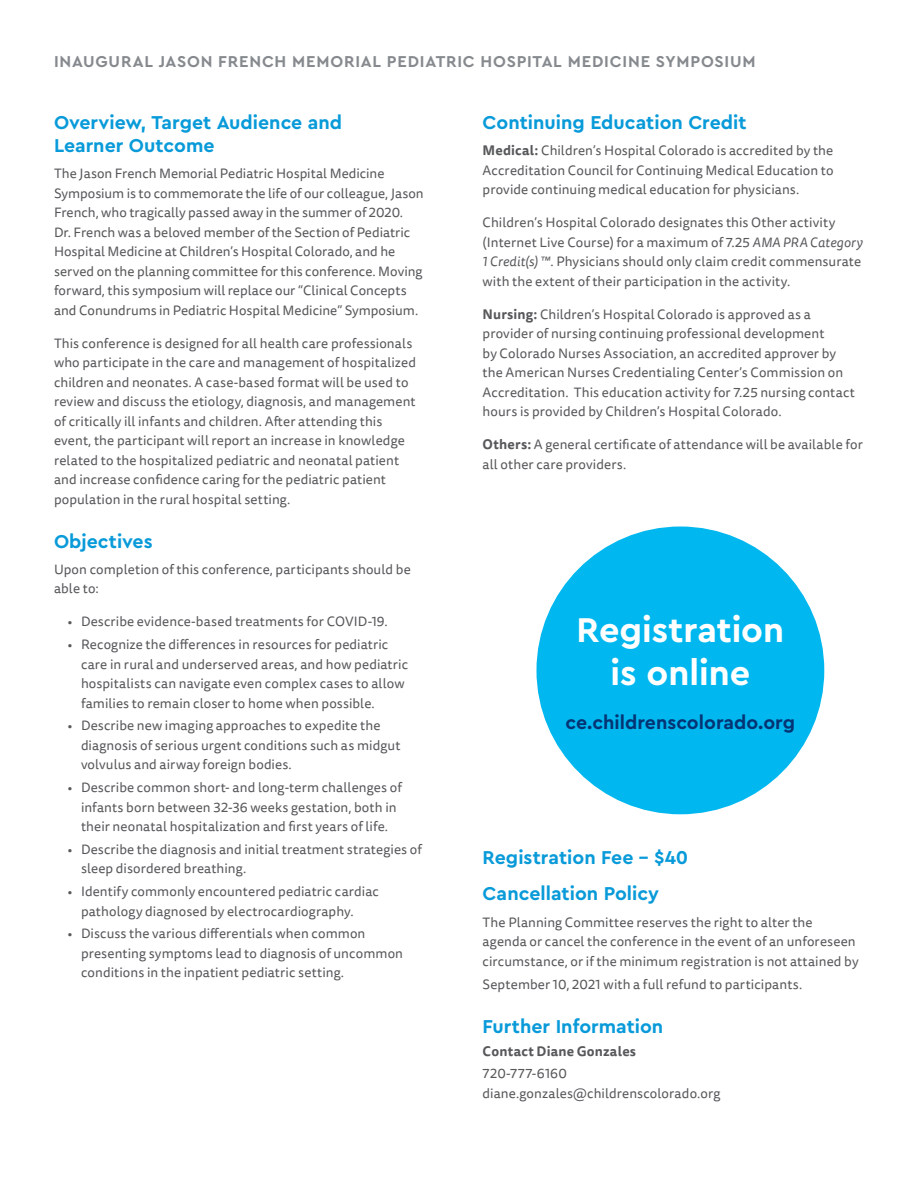
<style>
.page{position:relative;width:918px;height:1188px;background:#fff}
.page>*{position:absolute;margin:0;border:0;box-sizing:border-box;transform-origin:0 0}
.Medium_Header{font:700 36px/43.2px "Cera PRO";color:#fff;text-align:center}
.Second_Level_Header{font:700 19.5px/23.4px "Cera PRO";color:#089ad9}
.Second_Level_Header-2{font:700 19.5px "Cera PRO";color:#053474}
.Eyebrow{font:700 16.5px "Cera PRO";letter-spacing:.05em;color:#868a8e}
.Body_Copy_-_Preferre{font:13.5px/19.5px "Tisa Sans OT";letter-spacing:.005em;color:#57585a}
.Third_Level_Header{font:700 13.5px "Tisa Sans OT";letter-spacing:.015em;color:#57585a}
.s1{font-weight:700}
.s2{font-style:italic}
</style>
<div class="page">
<div style="left:536px;top:526px;width:288px;height:288px;background:#00b8ef;border-radius:50%"></div>
<p class="Eyebrow" style="left:54px;top:51px;width:703px">INAUGURAL JASON FRENCH MEMORIAL PEDIATRIC HOSPITAL MEDICINE SYMPOSIUM</p>
<p class="Second_Level_Header" style="left:54px;top:110px;width:290px">Overview, Target Audience and<br>Learner Outcome</p>
<p class="Body_Copy_-_Preferre" style="left:54px;top:165px;width:371px">The Jason French Memorial Pediatric Hospital Medicine Symposium is to commemorate the life of our colleague, Jason French, who tragically passed away in the summer of 2020.<br>Dr. French was a beloved member of the Section of Pediatric Hospital Medicine at Children’s Hospital Colorado, and he served on the planning committee for this conference. Moving forward, this symposium will replace our “Clinical Concepts and Conundrums in Pediatric Hospital Medicine” Symposium.</p>
<p class="Body_Copy_-_Preferre" style="left:54px;top:334px;width:364px">This conference is designed for all health care professionals who participate in the care and management of hospitalized children and neonates. A case-based format will be used to review and discuss the etiology, diagnosis, and management of critically ill infants and children. After attending this event, the participant will report an increase in knowledge related to the hospitalized pediatric and neonatal patient and increase confidence caring for the pediatric patient population in the rural hospital setting.</p>
<p class="Second_Level_Header" style="left:54px;top:529px;width:100px">Objectives</p>
<p class="Body_Copy_-_Preferre" style="left:54px;top:560px;width:358px">Upon completion of this conference, participants should be able to:</p>
<p class="Body_Copy_-_Preferre" style="left:68px;top:613px;width:322px">• Describe evidence-based treatments for COVID-19.</p>
<p class="Body_Copy_-_Preferre" style="left:81px;top:635px;width:329px;text-indent:-14px">• Recognize the differences in resources for pediatric care in rural and underserved areas, and how pediatric hospitalists can navigate even complex cases to allow families to remain closer to home when possible.</p>
<p class="Body_Copy_-_Preferre" style="left:81px;top:717px;width:321px;text-indent:-14px">• Describe new imaging approaches to expedite the diagnosis of serious urgent conditions such as midgut volvulus and airway foreign bodies.</p>
<p class="Body_Copy_-_Preferre" style="left:81px;top:778px;width:322px;text-indent:-14px">• Describe common short- and long-term challenges of infants born between 32-36 weeks gestation, both in their neonatal hospitalization and first years of life.</p>
<p class="Body_Copy_-_Preferre" style="left:81px;top:840px;width:342px;text-indent:-14px">• Describe the diagnosis and initial treatment strategies of sleep disordered breathing.</p>
<p class="Body_Copy_-_Preferre" style="left:81px;top:882px;width:300px;text-indent:-14px">• Identify commonly encountered pediatric cardiac pathology diagnosed by electrocardiography.</p>
<p class="Body_Copy_-_Preferre" style="left:81px;top:925px;width:324px;text-indent:-14px">• Discuss the various differentials when common presenting symptoms lead to diagnosis of uncommon conditions in the inpatient pediatric setting.</p>
<p class="Second_Level_Header" style="left:483px;top:110px;width:265px">Continuing Education Credit</p>
<p class="Body_Copy_-_Preferre" style="left:483px;top:141px;width:353px;text-align:justify"><span class="s1">Medical:</span> Children’s Hospital Colorado is accredited by the Accreditation Council for Continuing Medical Education to provide continuing medical education for physicians.</p>
<p class="Body_Copy_-_Preferre" style="left:483px;top:213px;width:381px">Children’s Hospital Colorado designates this Other activity (Internet Live Course) for a maximum of 7.25 <span class="s2">AMA PRA Category 1 Credit(s) ™</span>. Physicians should only claim credit commensurate with the extent of their participation in the activity.</p>
<p class="Body_Copy_-_Preferre" style="left:483px;top:305px;width:374px"><span class="s1">Nursing:</span> Children’s Hospital Colorado is approved as a provider of nursing continuing professional development<br>by Colorado Nurses Association, an accredited approver by the American Nurses Credentialing Center’s Commission on Accreditation. This education activity for 7.25 nursing contact hours is provided by Children’s Hospital Colorado.</p>
<p class="Body_Copy_-_Preferre" style="left:483px;top:435px;width:382px"><span class="s1">Others:</span> A general certificate of attendance will be available for all other care providers.</p>
<p class="Medium_Header" style="left:577px;top:607px;width:209px">Registration is online</p>
<p class="Second_Level_Header-2" style="left:566px;top:709px;width:231px">ce.childrenscolorado.org</p>
<p class="Second_Level_Header" style="left:483px;top:844px;width:207px">Registration Fee - $40</p>
<p class="Second_Level_Header" style="left:483px;top:881px;width:178px">Cancellation Policy</p>
<p class="Body_Copy_-_Preferre" style="left:483px;top:913px;width:378px">The Planning Committee reserves the right to alter the agenda or cancel the conference in the event of an unforeseen circumstance, or if the minimum registration is not attained by</p>
<p class="Body_Copy_-_Preferre" style="left:483px;top:975px;width:321px">September 10, 2021 with a full refund to participants.</p>
<p class="Second_Level_Header" style="left:483px;top:1014px;width:182px">Further Information</p>
<p class="Third_Level_Header" style="left:483px;top:1042px;width:155px">Contact Diane Gonzales</p>
<p class="Body_Copy_-_Preferre" style="left:483px;top:1065px;width:239px">720-777-6160 diane.gonzales@childrenscolorado.org</p>
</div>
